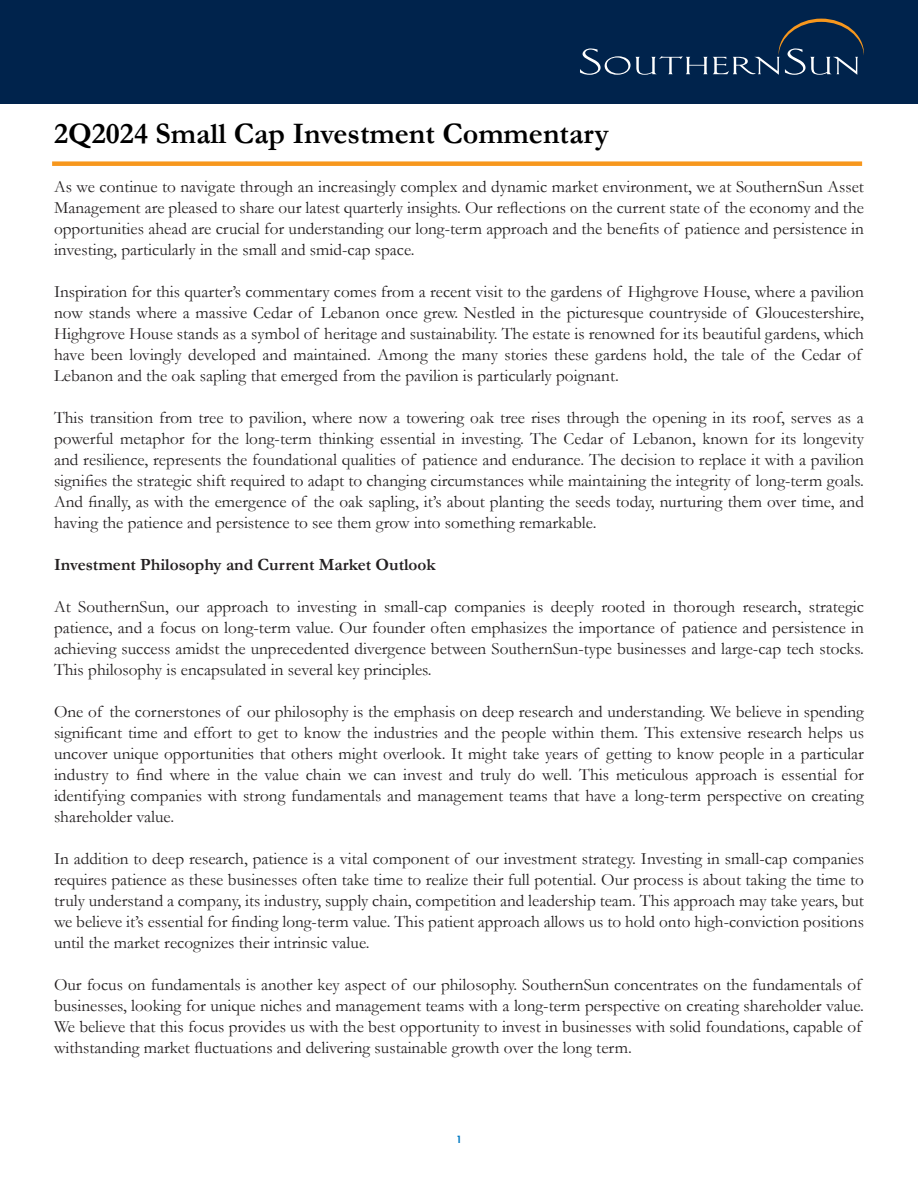
<style>
.page{position:relative;width:918px;height:1188px;background:#fff}
.page>*{position:absolute;margin:0;border:0;box-sizing:border-box;transform-origin:0 0}
.t1{font:700 30px "Garamond";color:#000}
.t2{font:17.25px/21px "Garamond";color:#231f20;text-align:justify}
.t3{font:700 17.25px "Garamond";color:#231f20}
.t4{font:700 condensed 12px "Tw Cen";color:#0079c2}
</style>
<div class="page">
<div style="left:0;top:0;width:918px;height:104px;background:#00234c"></div>
<svg style="left:580px;top:19px;width:284px;height:56px"></svg>
<div style="left:52px;top:161px;width:810px;height:5px;background:#f7971d"></div>
<h1 class="t1" style="left:54px;top:123px;width:556px">2Q2024 Small Cap Investment Commentary</h1>
<p class="t2" style="left:54px;top:178px;width:812px">As we continue to navigate through an increasingly complex and dynamic market environment, we at SouthernSun Asset Management are pleased to share our latest quarterly insights. Our reflections on the current state of the economy and the opportunities ahead are crucial for understanding our long-term approach and the benefits of patience and persistence in investing, particularly in the small and smid-cap space.</p>
<p class="t2" style="left:54px;top:280px;width:812px;text-align:left">Inspiration for this quarter’s commentary comes from a recent visit to the gardens of Highgrove House, where a pavilion now stands where a massive Cedar of Lebanon once grew. Nestled in the picturesque countryside of Gloucestershire, Highgrove House stands as a symbol of heritage and sustainability. The estate is renowned for its beautiful gardens, which have been lovingly developed and maintained. Among the many stories these gardens hold, the tale of the Cedar of Lebanon and the oak sapling that emerged from the pavilion is particularly poignant.</p>
<p class="t2" style="left:54px;top:406px;width:812px">This transition from tree to pavilion, where now a towering oak tree rises through the opening in its roof, serves as a powerful metaphor for the long-term thinking essential in investing. The Cedar of Lebanon, known for its longevity and resilience, represents the foundational qualities of patience and endurance. The decision to replace it with a pavilion signifies the strategic shift required to adapt to changing circumstances while maintaining the integrity of long-term goals.<br>And finally, as with the emergence of the oak sapling, it’s about planting the seeds today, nurturing them over time, and having the patience and persistence to see them grow into something remarkable.</p>
<p class="t3" style="left:54px;top:558px;width:383px">Investment Philosophy and Current Market Outlook</p>
<p class="t2" style="left:54px;top:595px;width:812px">At SouthernSun, our approach to investing in small-cap companies is deeply rooted in thorough research, strategic patience, and a focus on long-term value. Our founder often emphasizes the importance of patience and persistence in achieving success amidst the unprecedented divergence between SouthernSun-type businesses and large-cap tech stocks.<br>This philosophy is encapsulated in several key principles.</p>
<p class="t2" style="left:54px;top:700px;width:812px">One of the cornerstones of our philosophy is the emphasis on deep research and understanding. We believe in spending significant time and effort to get to know the industries and the people within them. This extensive research helps us uncover unique opportunities that others might overlook. It might take years of getting to know people in a particular industry to find where in the value chain we can invest and truly do well. This meticulous approach is essential for identifying companies with strong fundamentals and management teams that have a long-term perspective on creating shareholder value.</p>
<p class="t2" style="left:54px;top:847px;width:812px">In addition to deep research, patience is a vital component of our investment strategy. Investing in small-cap companies requires patience as these businesses often take time to realize their full potential. Our process is about taking the time to truly understand a company, its industry, supply chain, competition and leadership team. This approach may take years, but we believe it’s essential for finding long-term value. This patient approach allows us to hold onto high-conviction positions until the market recognizes their intrinsic value.</p>
<p class="t2" style="left:54px;top:973px;width:811px;text-align:left">Our focus on fundamentals is another key aspect of our philosophy. SouthernSun concentrates on the fundamentals of businesses, looking for unique niches and management teams with a long-term perspective on creating shareholder value.<br>We believe that this focus provides us with the best opportunity to invest in businesses with solid foundations, capable of withstanding market fluctuations and delivering sustainable growth over the long term.</p>
<p class="t4" style="left:456px;top:1132px;width:7px">1</p>
</div>
